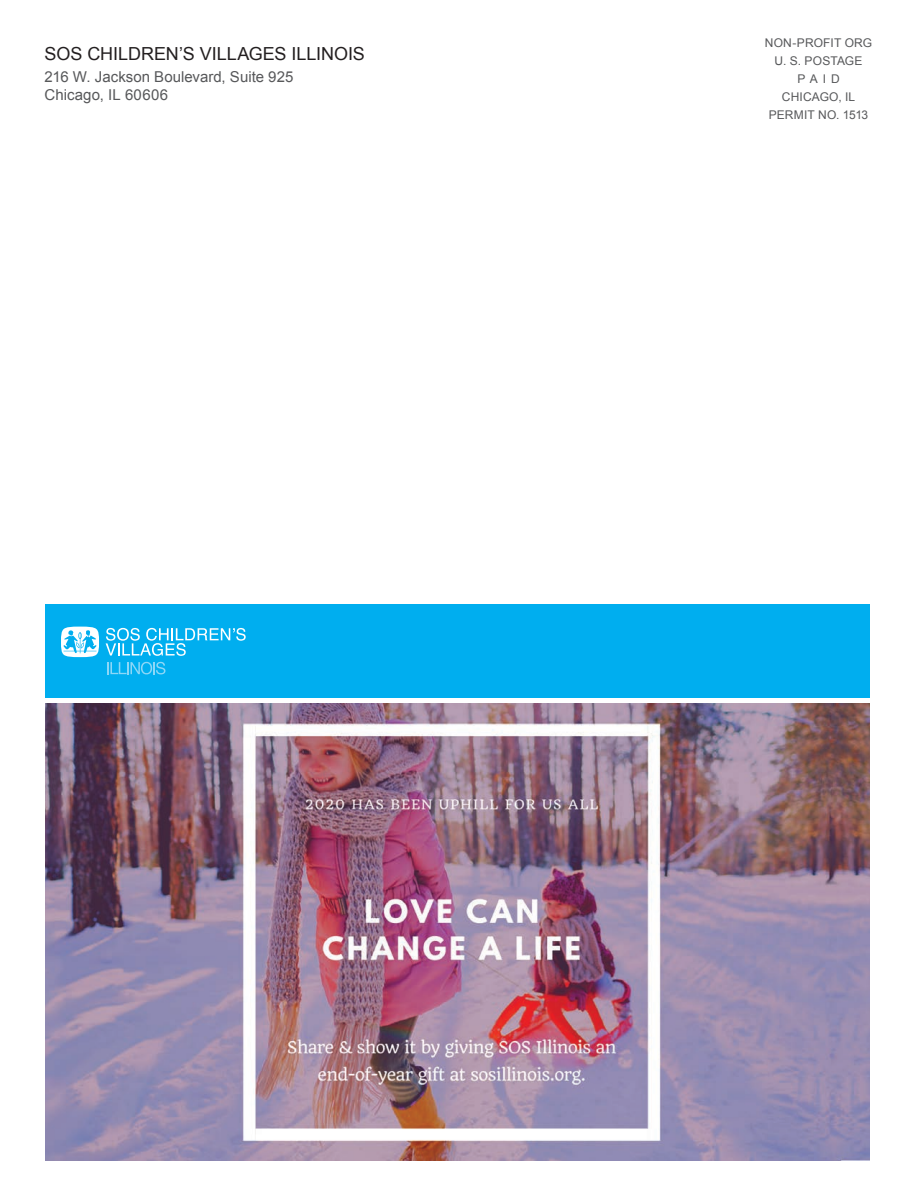
<style>
.page{position:relative;width:918px;height:1188px;background:#fff}
.page>*{position:absolute;margin:0;border:0;box-sizing:border-box;transform-origin:0 0}
.t1{font:18px "Arial";letter-spacing:-.005em;color:#231f20}
.t2{font:15px/18px "Arial";letter-spacing:.005em;color:#57585a}
.t3{font:12px/18px "Arial";letter-spacing:.015em;color:#57585a;text-align:center}
</style>
<div class="page">
<img style="left:45px;top:703px;width:825px;height:458px">
<div style="left:45px;top:604px;width:825px;height:93px;background:#00aeef"></div>
<svg style="left:106px;top:628px;width:140px;height:28px"></svg>
<svg style="left:107px;top:662px;width:58px;height:12px"></svg>
<svg style="left:61px;top:627px;width:38px;height:30px"></svg>
<h1 class="t1" style="left:45px;top:42px;width:322px">SOS CHILDREN’S VILLAGES ILLINOIS</h1>
<p class="t2" style="left:45px;top:68px;width:250px">216 W. Jackson Boulevard, Suite 925<br>Chicago, IL 60606</p>
<p class="t3" style="left:765px;top:34px;width:109px">NON-PROFIT ORG<br>U. S. POSTAGE<br>PAID<br>CHICAGO, IL<br>PERMIT NO. 1513</p>
</div>
